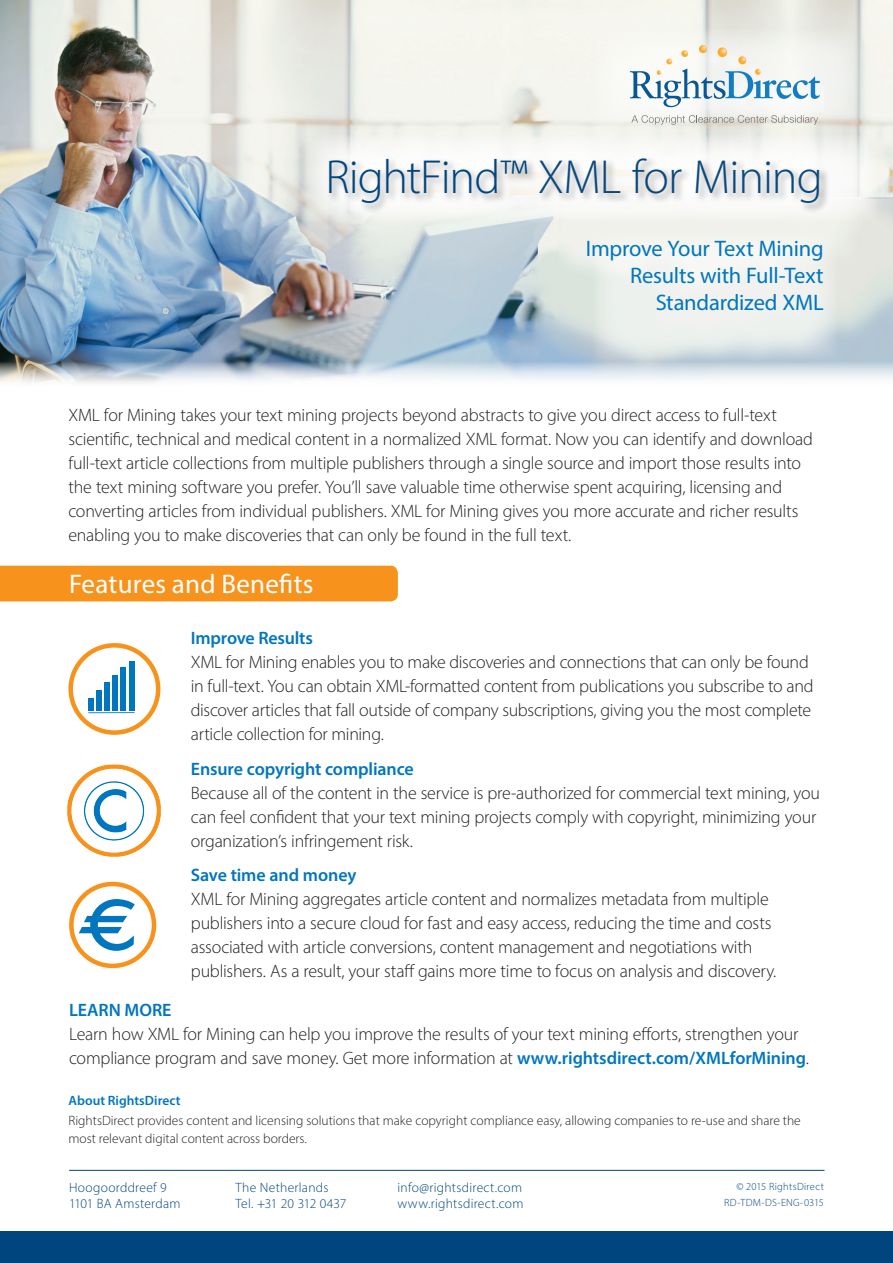
<style>
.page{position:relative;width:893px;height:1263px;background:#fff}
.page>*{position:absolute;margin:0;border:0;box-sizing:border-box;transform-origin:0 0}
.t1{font:300 48px "Myriad Pro";letter-spacing:-.025em;color:#0a487c}
.t2{font:27px "Myriad Pro";letter-spacing:.01em;color:#fff}
.t3{font:22.5px/27px "Myriad Pro";letter-spacing:-.01em;color:#0076be;text-align:right}
.t4{font:300 18px/24px "Myriad Pro";letter-spacing:-.015em;color:#231f20}
.t5{font:600 18px "Myriad Pro";letter-spacing:-.005em;color:#0076be}
.t6{font:300 13.5px/18px "Myriad Pro";color:#231f20}
.t7{font:300 13.5px/16.5px "Myriad Pro";letter-spacing:.02em;color:#01457f}
.t8{font:600 13.5px "Myriad Pro";color:#0076be}
.t9{font:300 10.5px/16.5px "Myriad Pro";letter-spacing:.025em;color:#01457f;text-align:right}
.s1{color:#01457f}
.s2{font-weight:600;color:#0076be}
</style>
<div class="page">
<img style="left:0;top:0;width:893px;height:383px">
<svg style="left:593px;top:245px;width:245px;height:116px;fill:#eef1ee"></svg>
<div style="left:593px;top:29px;width:266px;height:99px;background:linear-gradient(to right,#f8f8f2,#e9eae6)"></div>
<div style="left:311px;top:135px;width:566px;height:86px;background:linear-gradient(to bottom,#f7f8f2,#eaece8)"></div>
<div style="left:0;top:1232px;width:893px;height:31px;background:#01457f"></div>
<div style="left:285px;top:116px;width:578px;height:129px;background:#fff;opacity:.75"></div>
<div style="left:633px;top:48px;width:191px;height:77px;background:#f6f7f3"></div>
<svg style="left:630px;top:45px;width:190px;height:62px"></svg>
<svg style="left:631px;top:115px;width:187px;height:10px"></svg>
<div style="left:0;top:566px;width:398px;height:35px;background:#f7931d"></div>
<div style="left:69px;top:882px;width:87px;height:86px;border:4px solid #f7931d;border-radius:50%"></div>
<svg style="left:79px;top:899px;width:56px;height:52px"></svg>
<div style="left:68px;top:643px;width:92px;height:92px;border:4px solid #f7931d;border-radius:50%"></div>
<div style="left:96px;top:690px;width:6px;height:21px;background:#0076be"></div>
<div style="left:104px;top:682px;width:6px;height:29px;background:#0076be"></div>
<div style="left:112px;top:676px;width:5px;height:35px;background:#0076be"></div>
<div style="left:121px;top:668px;width:5px;height:43px;background:#0076be"></div>
<div style="left:129px;top:662px;width:6px;height:49px;background:#0076be"></div>
<hr style="left:88px;top:712px;width:47px;height:1px;background:#0076be">
<div style="left:88px;top:699px;width:6px;height:12px;background:#0076be"></div>
<hr style="left:69px;top:1170px;width:755px;height:1px;background:#01457f">
<img style="left:67px;top:764px;width:94px;height:93px">
<h1 class="t1" style="left:326px;top:148px;width:499px"><span class="s1">RightFind™</span> XML for Mining</h1>
<p class="t3" style="left:586px;top:234px;width:239px">Improve Your Text Mining<br>Results with Full-Text<br>Standardized XML</p>
<p class="t4" style="left:68px;top:402px;width:746px">XML for Mining takes your text mining projects beyond abstracts to give you direct access to full-text scientific, technical and medical content in a normalized XML format. Now you can identify and download full-text article collections from multiple publishers through a single source and import those results into the text mining software you prefer. You’ll save valuable time otherwise spent acquiring, licensing and converting articles from individual publishers. XML for Mining gives you more accurate and richer results enabling you to make discoveries that can only be found in the full text.</p>
<h2 class="t2" style="left:69px;top:568px;width:246px">Features and Benefits</h2>
<p class="t5" style="left:191px;top:627px;width:124px">Improve Results</p>
<p class="t4" style="left:191px;top:650px;width:624px">XML for Mining enables you to make discoveries and connections that can only be found in full-text. You can obtain XML-formatted content from publications you subscribe to and discover articles that fall outside of company subscriptions, giving you the most complete article collection for mining.</p>
<p class="t5" style="left:191px;top:758px;width:225px">Ensure copyright compliance</p>
<p class="t4" style="left:191px;top:781px;width:631px">Because all of the content in the service is pre-authorized for commercial text mining, you can feel confident that your text mining projects comply with copyright, minimizing your organization’s infringement risk.</p>
<p class="t5" style="left:191px;top:863px;width:167px">Save time and money</p>
<p class="t4" style="left:191px;top:886px;width:587px">XML for Mining aggregates article content and normalizes metadata from multiple publishers into a secure cloud for fast and easy access, reducing the time and costs associated with article conversions, content management and negotiations with publishers. As a result, your staff gains more time to focus on analysis and discovery.</p>
<p class="t5" style="left:69px;top:998px;width:104px">LEARN MORE</p>
<p class="t4" style="left:69px;top:1022px;width:741px">Learn how XML for Mining can help you improve the results of your text mining efforts, strengthen your compliance program and save money. Get more information at <span class="s2">www.rightsdirect.com/XMLforMining</span>.</p>
<p class="t8" style="left:68px;top:1092px;width:114px">About RightsDirect</p>
<p class="t6" style="left:68px;top:1111px;width:734px">RightsDirect provides content and licensing solutions that make copyright compliance easy, allowing companies to re-use and share the most relevant digital content across borders.</p>
<p class="t7" style="left:69px;top:1179px;width:113px">Hoogoorddreef 9<br>1101 BA Amsterdam</p>
<p class="t7" style="left:235px;top:1179px;width:112px">The Netherlands<br>Tel. +31 20 312 0437</p>
<p class="t7" style="left:397px;top:1179px;width:127px">info@rightsdirect.com www.rightsdirect.com</p>
<p class="t9" style="left:724px;top:1178px;width:101px">© 2015 RightsDirect<br>RD-TDM-DS-ENG-0315</p>
</div>
